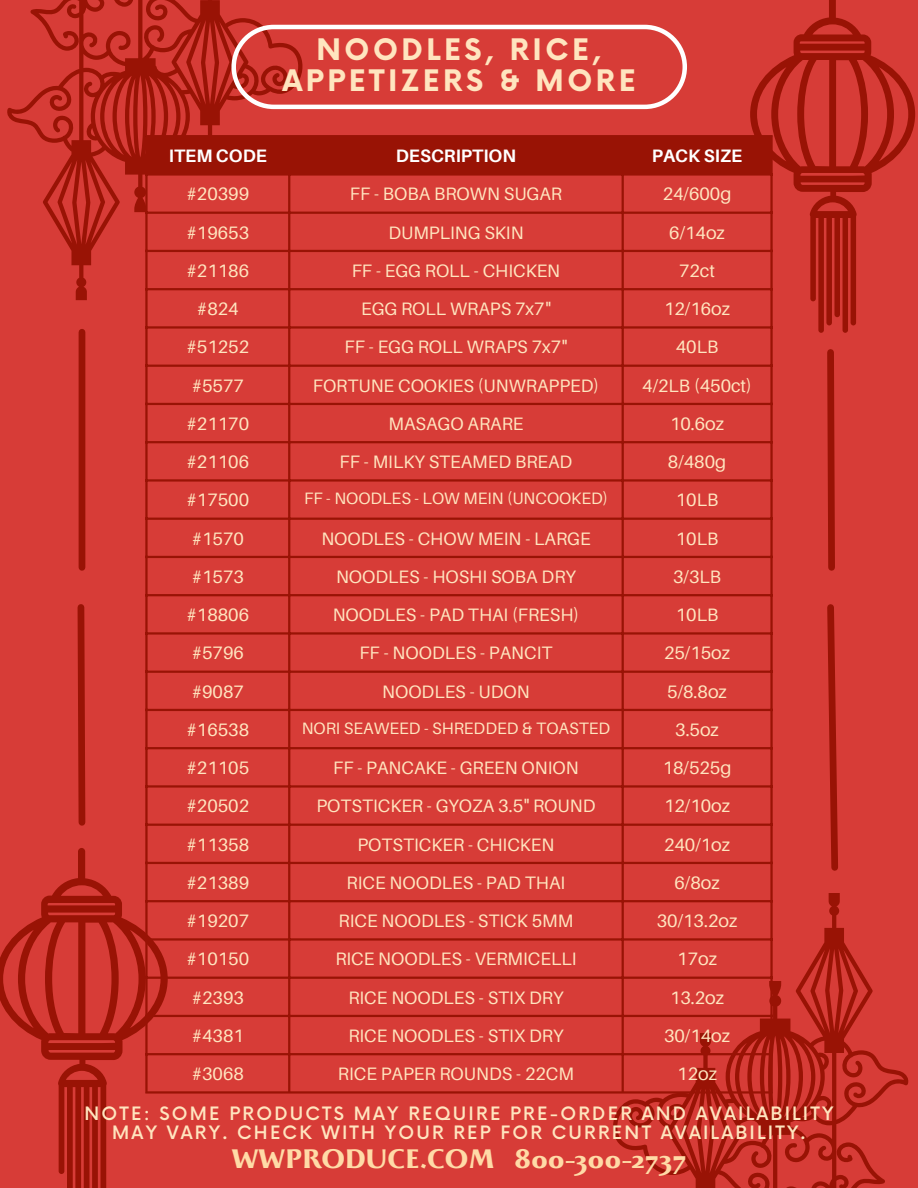
<style>
.page{position:relative;width:918px;height:1188px;background:#d73c37}
.page>*{position:absolute;margin:0;border:0;box-sizing:border-box;transform-origin:0 0}
.t1{font:700 28.95px/30.3px "Now";letter-spacing:.12em;color:#ffe5bf;text-align:center}
.t2{font:700 27px "Beatrix Antiqua";letter-spacing:.015em;color:#ffdba7}
.t3{font:18px "Aileron";color:#ffe5bf}
.t4{font:500 18px/19.2px "Now";letter-spacing:.12em;color:#ffe5bf;text-align:center}
.t5{font:700 18px "Aileron";color:#fff}
.t6{font:16.5px "Aileron";color:#ffe5bf}
</style>
<div class="page">
<svg style="left:0;top:848px;width:168px;height:340px"></svg>
<svg style="left:750px;top:0;width:165px;height:333px"></svg>
<div style="left:79px;top:332px;width:6px;height:235px;background:#991305"></div>
<svg style="left:827px;top:349px;width:8px;height:222px;background:#a2190d"></svg>
<svg style="left:77px;top:604px;width:9px;height:222px"></svg>
<svg style="left:827px;top:604px;width:11px;height:267px"></svg>
<svg style="left:7px;top:0;width:297px;height:300px"></svg>
<svg style="left:611px;top:893px;width:298px;height:295px"></svg>
<div style="left:148px;top:137px;width:622px;height:36px;background:#991305"></div>
<hr style="left:145px;top:137px;width:3px;height:954px;background:#991305">
<hr style="left:288px;top:137px;width:2px;height:954px;background:#991305">
<hr style="left:622px;top:137px;width:2px;height:954px;background:#991305">
<hr style="left:770px;top:137px;width:3px;height:954px;background:#991305">
<hr style="left:145px;top:135px;width:628px;height:2px;background:#991305">
<hr style="left:145px;top:173px;width:628px;height:3px;background:#991305">
<hr style="left:145px;top:212px;width:628px;height:2px;background:#991305">
<hr style="left:145px;top:250px;width:628px;height:2px;background:#991305">
<hr style="left:145px;top:288px;width:628px;height:2px;background:#991305">
<hr style="left:145px;top:326px;width:628px;height:3px;background:#991305">
<hr style="left:145px;top:365px;width:628px;height:2px;background:#991305">
<hr style="left:145px;top:403px;width:628px;height:2px;background:#991305">
<hr style="left:145px;top:441px;width:628px;height:2px;background:#991305">
<hr style="left:145px;top:479px;width:628px;height:3px;background:#991305">
<hr style="left:145px;top:518px;width:628px;height:2px;background:#991305">
<hr style="left:145px;top:556px;width:628px;height:2px;background:#991305">
<hr style="left:145px;top:594px;width:628px;height:2px;background:#991305">
<hr style="left:145px;top:632px;width:628px;height:3px;background:#991305">
<hr style="left:145px;top:671px;width:628px;height:2px;background:#991305">
<hr style="left:145px;top:709px;width:628px;height:2px;background:#991305">
<hr style="left:145px;top:747px;width:628px;height:2px;background:#991305">
<hr style="left:145px;top:785px;width:628px;height:3px;background:#991305">
<hr style="left:145px;top:824px;width:628px;height:2px;background:#991305">
<hr style="left:145px;top:862px;width:628px;height:2px;background:#991305">
<hr style="left:145px;top:900px;width:628px;height:2px;background:#991305">
<hr style="left:145px;top:938px;width:628px;height:3px;background:#991305">
<hr style="left:145px;top:977px;width:628px;height:2px;background:#991305">
<hr style="left:145px;top:1015px;width:628px;height:2px;background:#991305">
<hr style="left:145px;top:1053px;width:628px;height:2px;background:#991305">
<hr style="left:145px;top:1091px;width:628px;height:3px;background:#991305">
<svg style="left:231px;top:25px;width:456px;height:84px"></svg>
<p class="t1" style="left:282px;top:36px;width:355px">NOODLES, RICE,<br>APPETIZERS &amp; MORE</p>
<p class="t5" style="left:169px;top:145px;width:100px">ITEM CODE</p>
<p class="t5" style="left:396px;top:145px;width:122px">DESCRIPTION</p>
<p class="t5" style="left:652px;top:145px;width:92px">PACK SIZE</p>
<p class="t3" style="left:187px;top:183px;width:64px">#20399</p>
<p class="t3" style="left:350px;top:183px;width:214px">FF - BOBA BROWN SUGAR</p>
<p class="t3" style="left:663px;top:183px;width:70px">24/600g</p>
<p class="t3" style="left:187px;top:221px;width:64px">#19653</p>
<p class="t3" style="left:388px;top:221px;width:137px">DUMPLING SKIN</p>
<p class="t3" style="left:669px;top:221px;width:57px">6/14oz</p>
<p class="t3" style="left:187px;top:259px;width:64px">#21186</p>
<p class="t3" style="left:352px;top:259px;width:210px">FF - EGG ROLL - CHICKEN</p>
<p class="t3" style="left:679px;top:259px;width:38px">72ct</p>
<p class="t3" style="left:197px;top:298px;width:43px">#824</p>
<p class="t3" style="left:361px;top:298px;width:191px">EGG ROLL WRAPS 7x7"</p>
<p class="t3" style="left:664px;top:298px;width:68px">12/16oz</p>
<p class="t3" style="left:187px;top:336px;width:64px">#51252</p>
<p class="t3" style="left:345px;top:336px;width:224px">FF - EGG ROLL WRAPS 7x7"</p>
<p class="t3" style="left:676px;top:336px;width:44px">40LB</p>
<p class="t3" style="left:192px;top:374px;width:54px">#5577</p>
<p class="t3" style="left:313px;top:374px;width:288px">FORTUNE COOKIES (UNWRAPPED)</p>
<p class="t3" style="left:642px;top:374px;width:111px">4/2LB (450ct)</p>
<p class="t3" style="left:187px;top:412px;width:64px">#21170</p>
<p class="t3" style="left:389px;top:412px;width:136px">MASAGO ARARE</p>
<p class="t3" style="left:670px;top:412px;width:56px">10.6oz</p>
<p class="t3" style="left:187px;top:451px;width:64px">#21106</p>
<p class="t3" style="left:340px;top:451px;width:234px">FF - MILKY STEAMED BREAD</p>
<p class="t3" style="left:668px;top:451px;width:60px">8/480g</p>
<p class="t3" style="left:187px;top:489px;width:64px">#17500</p>
<p class="t6" style="left:304px;top:488px;width:305px">FF - NOODLES - LOW MEIN (UNCOOKED)</p>
<p class="t3" style="left:676px;top:489px;width:44px">10LB</p>
<p class="t3" style="left:192px;top:527px;width:54px">#1570</p>
<p class="t3" style="left:321px;top:527px;width:271px">NOODLES - CHOW MEIN - LARGE</p>
<p class="t3" style="left:676px;top:527px;width:44px">10LB</p>
<p class="t3" style="left:192px;top:565px;width:54px">#1573</p>
<p class="t3" style="left:336px;top:565px;width:241px">NOODLES - HOSHI SOBA DRY</p>
<p class="t3" style="left:673px;top:565px;width:49px">3/3LB</p>
<p class="t3" style="left:187px;top:604px;width:64px">#18806</p>
<p class="t3" style="left:333px;top:604px;width:248px">NOODLES - PAD THAI (FRESH)</p>
<p class="t3" style="left:676px;top:604px;width:44px">10LB</p>
<p class="t3" style="left:192px;top:642px;width:54px">#5796</p>
<p class="t3" style="left:359px;top:642px;width:195px">FF - NOODLES - PANCIT</p>
<p class="t3" style="left:664px;top:642px;width:68px">25/15oz</p>
<p class="t3" style="left:192px;top:680px;width:54px">#9087</p>
<p class="t3" style="left:382px;top:680px;width:149px">NOODLES - UDON</p>
<p class="t3" style="left:667px;top:680px;width:61px">5/8.8oz</p>
<p class="t3" style="left:187px;top:718px;width:64px">#16538</p>
<p class="t6" style="left:302px;top:718px;width:310px">NORI SEAWEED - SHREDDED &amp; TOASTED</p>
<p class="t3" style="left:675px;top:718px;width:45px">3.5oz</p>
<p class="t3" style="left:187px;top:757px;width:64px">#21105</p>
<p class="t3" style="left:333px;top:757px;width:247px">FF - PANCAKE - GREEN ONION</p>
<p class="t3" style="left:663px;top:757px;width:70px">18/525g</p>
<p class="t3" style="left:187px;top:795px;width:64px">#20502</p>
<p class="t3" style="left:316px;top:795px;width:281px">POTSTICKER - GYOZA 3.5" ROUND</p>
<p class="t3" style="left:664px;top:795px;width:68px">12/10oz</p>
<p class="t3" style="left:187px;top:833px;width:64px">#11358</p>
<p class="t3" style="left:358px;top:833px;width:198px">POTSTICKER - CHICKEN</p>
<p class="t3" style="left:664px;top:833px;width:68px">240/1oz</p>
<p class="t3" style="left:187px;top:871px;width:64px">#21389</p>
<p class="t3" style="left:347px;top:871px;width:220px">RICE NOODLES - PAD THAI</p>
<p class="t3" style="left:675px;top:871px;width:47px">6/8oz</p>
<p class="t3" style="left:187px;top:910px;width:64px">#19207</p>
<p class="t3" style="left:339px;top:910px;width:236px">RICE NOODLES - STICK 5MM</p>
<p class="t3" style="left:657px;top:910px;width:82px">30/13.2oz</p>
<p class="t3" style="left:187px;top:948px;width:64px">#10150</p>
<p class="t3" style="left:335px;top:948px;width:243px">RICE NOODLES - VERMICELLI</p>
<p class="t3" style="left:677px;top:948px;width:41px">17oz</p>
<p class="t3" style="left:192px;top:986px;width:54px">#2393</p>
<p class="t3" style="left:348px;top:986px;width:217px">RICE NOODLES - STIX DRY</p>
<p class="t3" style="left:670px;top:986px;width:56px">13.2oz</p>
<p class="t3" style="left:192px;top:1024px;width:54px">#4381</p>
<p class="t3" style="left:348px;top:1024px;width:217px">RICE NOODLES - STIX DRY</p>
<p class="t3" style="left:664px;top:1024px;width:68px">30/14oz</p>
<p class="t3" style="left:192px;top:1063px;width:54px">#3068</p>
<p class="t3" style="left:338px;top:1063px;width:238px">RICE PAPER ROUNDS - 22CM</p>
<p class="t3" style="left:677px;top:1063px;width:41px">12oz</p>
<p class="t4" style="left:84px;top:1105px;width:750px">NOTE: SOME PRODUCTS MAY REQUIRE PRE-ORDER AND AVAILABILITY<br>MAY VARY. CHECK WITH YOUR REP FOR CURRENT AVAILABILITY.</p>
<p class="t2" style="left:232px;top:1142px;width:456px">WWPRODUCE.COM 800-300-2737</p>
</div>
